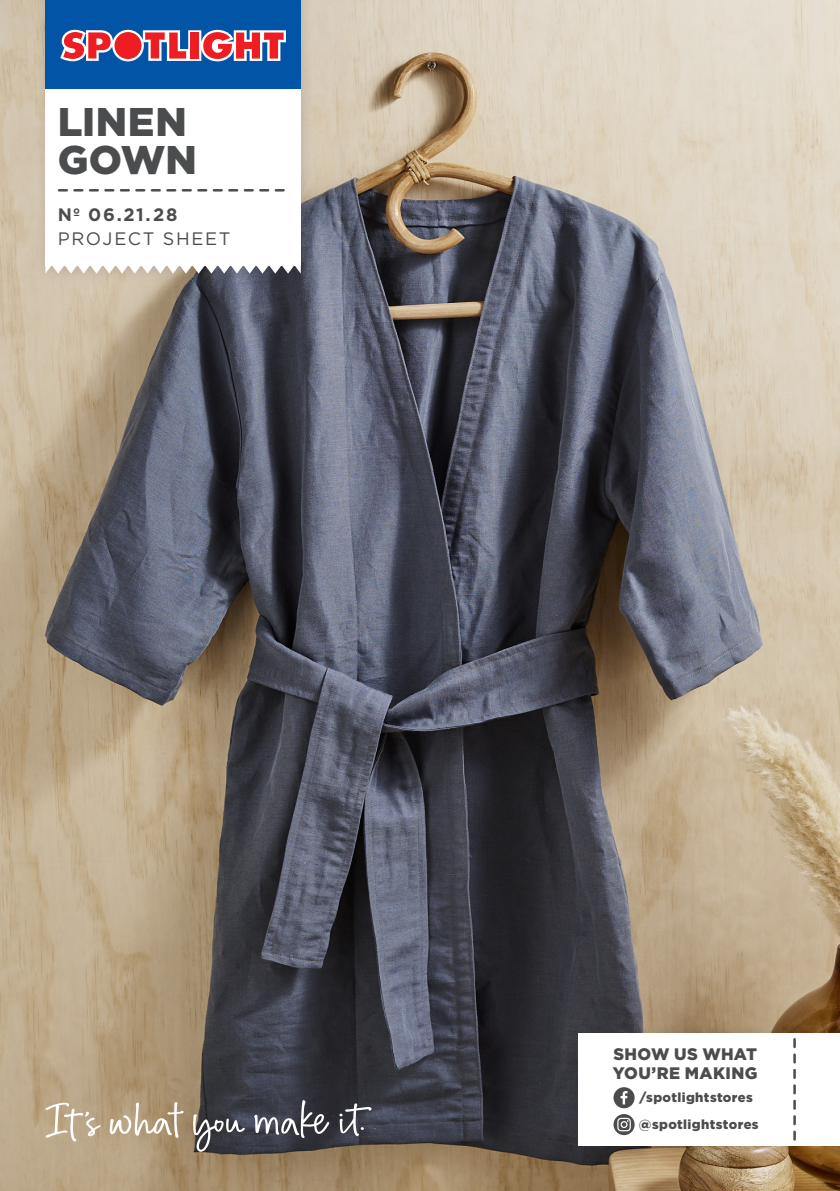
<style>
.page{position:relative;width:840px;height:1191px;background:#fff}
.page>*{position:absolute;margin:0;border:0;box-sizing:border-box;transform-origin:0 0}
.t1{font:900 40px/38px "Gotham";letter-spacing:.005em;color:#4b4c4d}
.t2{font:18px/24px "Gotham";letter-spacing:.095em;color:#4b4c4d}
.t3{font:900 16.6px/19.4px "Gotham";letter-spacing:.02em;color:#4b4c4d}
.t4{font:900 13px/26.8px "Gotham";letter-spacing:.025em;color:#4b4c4d}
.s1{font-weight:700}
</style>
<div class="page">
<img style="left:0;top:0;width:839px;height:1191px">
<div style="left:566px;top:1021px;width:273px;height:138px;background:#231f20;opacity:.15"></div>
<div style="left:577px;top:1033px;width:262px;height:112px;background:#fff"></div>
<svg style="left:793px;top:1039px;width:2px;height:100px"></svg>
<div style="left:613px;top:1087px;width:21px;height:21px;background:#4b4c4d;border-radius:50%"></div>
<svg style="left:620px;top:1091px;width:7px;height:13px"></svg>
<svg style="left:613px;top:1114px;width:21px;height:21px"></svg>
<svg style="left:617px;top:1117px;width:13px;height:14px"></svg>
<svg style="left:193px;top:1114px;width:52px;height:37px;background:#606065"></svg>
<svg style="left:45px;top:1102px;width:56px;height:39px;background:#c6b59b"></svg>
<svg style="left:109px;top:1102px;width:74px;height:35px;background:#bfad92"></svg>
<svg style="left:339px;top:1103px;width:32px;height:33px"></svg>
<svg style="left:254px;top:1100px;width:75px;height:38px;background:#5d5f67"></svg>
<div style="left:34px;top:0;width:280px;height:285px;background:#231f20;opacity:.15"></div>
<div style="left:45px;top:0;width:255px;height:89px;background:#0154a6"></div>
<svg style="left:60px;top:30px;width:226px;height:31px;background:#c77082"></svg>
<svg style="left:45px;top:265px;width:255px;height:9px"></svg>
<div style="left:45px;top:89px;width:255px;height:176px;background:#fff"></div>
<svg style="left:59px;top:189px;width:224px;height:2px"></svg>
<p class="t1" style="left:58px;top:102px;width:140px">LINEN<br>GOWN</p>
<p class="t2" style="left:58px;top:202px;width:174px"><span class="s1">Nº 06.21.28<br></span>PROJECT SHEET</p>
<p class="t3" style="left:612px;top:1043px;width:146px">SHOW US WHAT<br>YOU’RE MAKING</p>
<p class="t4" style="left:638px;top:1084px;width:121px">/spotlightstores @spotlightstores</p>
</div>
